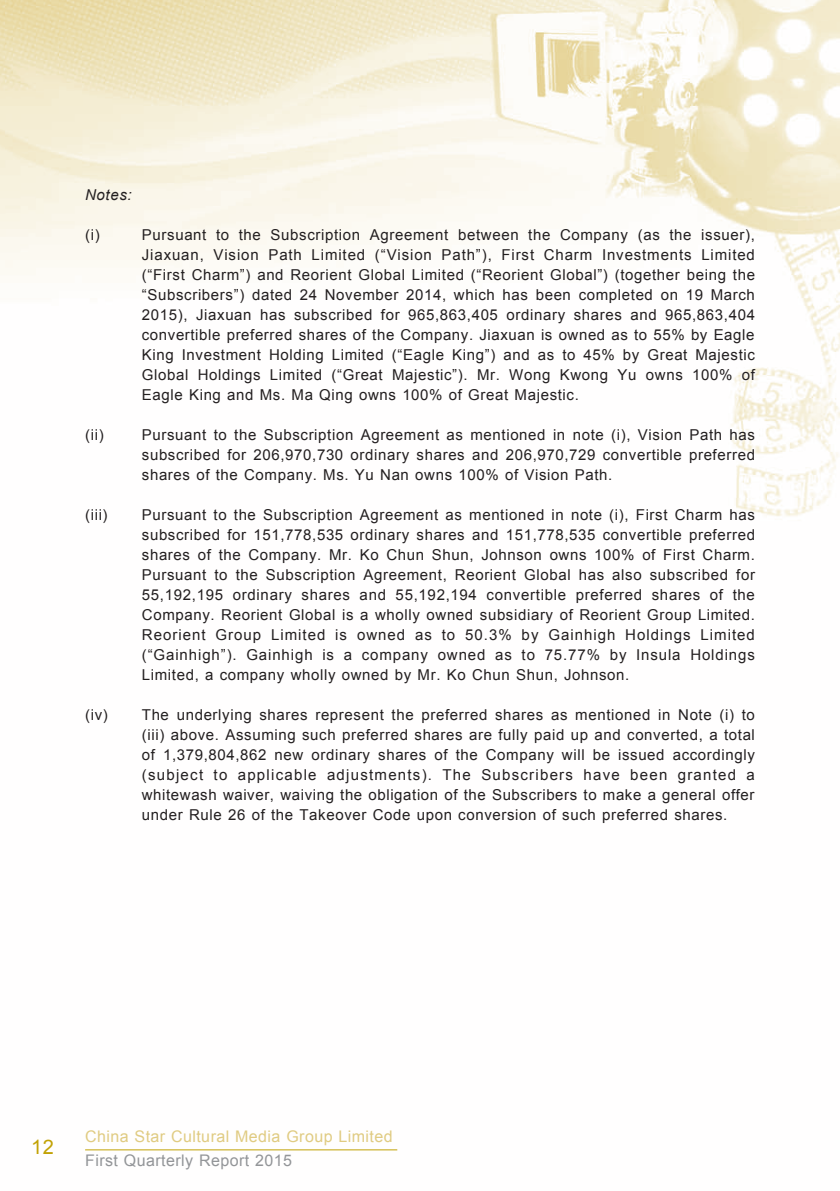
<style>
.page{position:relative;width:840px;height:1191px;background:#fff}
.page>*{position:absolute;margin:0;border:0;box-sizing:border-box;transform-origin:0 0}
.t1{font:20px "Arial";color:#c2a205}
.t2{font:16px "Arial";letter-spacing:.03em;color:#e0cb82}
.t3{font:16px "Arial";letter-spacing:.03em;color:#939598}
.t4{font:15px/20px "Arial";letter-spacing:.04em;color:#231f20;text-align:justify}
.t5{font:italic 15px "Arial";letter-spacing:.04em;color:#231f20}
</style>
<div class="page">
<img style="left:0;top:0;width:839px;height:1151px">
<hr style="left:85px;top:1149px;width:312px;height:1px;background:#c2a205">
<p class="t5" style="left:85px;top:185px;width:48px">Notes:</p>
<p class="t4" style="left:85px;top:225px;width:16px">(i)</p>
<p class="t4" style="left:142px;top:225px;width:614px">Pursuant to the Subscription Agreement between the Company (as the issuer), Jiaxuan, Vision Path Limited (“Vision Path”), First Charm Investments Limited (“First Charm”) and Reorient Global Limited (“Reorient Global”) (together being the “Subscribers”) dated 24 November 2014, which has been completed on 19 March 2015), Jiaxuan has subscribed for 965,863,405 ordinary shares and 965,863,404 convertible preferred shares of the Company. Jiaxuan is owned as to 55% by Eagle King Investment Holding Limited (“Eagle King”) and as to 45% by Great Majestic Global Holdings Limited (“Great Majestic”). Mr. Wong Kwong Yu owns 100% of Eagle King and Ms. Ma Qing owns 100% of Great Majestic.</p>
<p class="t4" style="left:85px;top:425px;width:20px">(ii)</p>
<p class="t4" style="left:142px;top:425px;width:614px">Pursuant to the Subscription Agreement as mentioned in note (i), Vision Path has subscribed for 206,970,730 ordinary shares and 206,970,729 convertible preferred shares of the Company. Ms. Yu Nan owns 100% of Vision Path.</p>
<p class="t4" style="left:85px;top:505px;width:24px">(iii)</p>
<p class="t4" style="left:142px;top:505px;width:614px">Pursuant to the Subscription Agreement as mentioned in note (i), First Charm has subscribed for 151,778,535 ordinary shares and 151,778,535 convertible preferred shares of the Company. Mr. Ko Chun Shun, Johnson owns 100% of First Charm.<br>Pursuant to the Subscription Agreement, Reorient Global has also subscribed for 55,192,195 ordinary shares and 55,192,194 convertible preferred shares of the Company. Reorient Global is a wholly owned subsidiary of Reorient Group Limited.<br>Reorient Group Limited is owned as to 50.3% by Gainhigh Holdings Limited (“Gainhigh”). Gainhigh is a company owned as to 75.77% by Insula Holdings Limited, a company wholly owned by Mr. Ko Chun Shun, Johnson.</p>
<p class="t4" style="left:142px;top:705px;width:614px;text-indent:-57px">(iv) The underlying shares represent the preferred shares as mentioned in Note (i) to (iii) above. Assuming such preferred shares are fully paid up and converted, a total of 1,379,804,862 new ordinary shares of the Company will be issued accordingly (subject to applicable adjustments). The Subscribers have been granted a whitewash waiver, waiving the obligation of the Subscribers to make a general offer under Rule 26 of the Takeover Code upon conversion of such preferred shares.</p>
<h1 class="t1" style="left:31px;top:1134px;width:25px">12</h1>
<p class="t2" style="left:85px;top:1126px;width:309px">China Star Cultural Media Group Limited</p>
<p class="t3" style="left:85px;top:1150px;width:208px">First Quarterly Report 2015</p>
</div>
